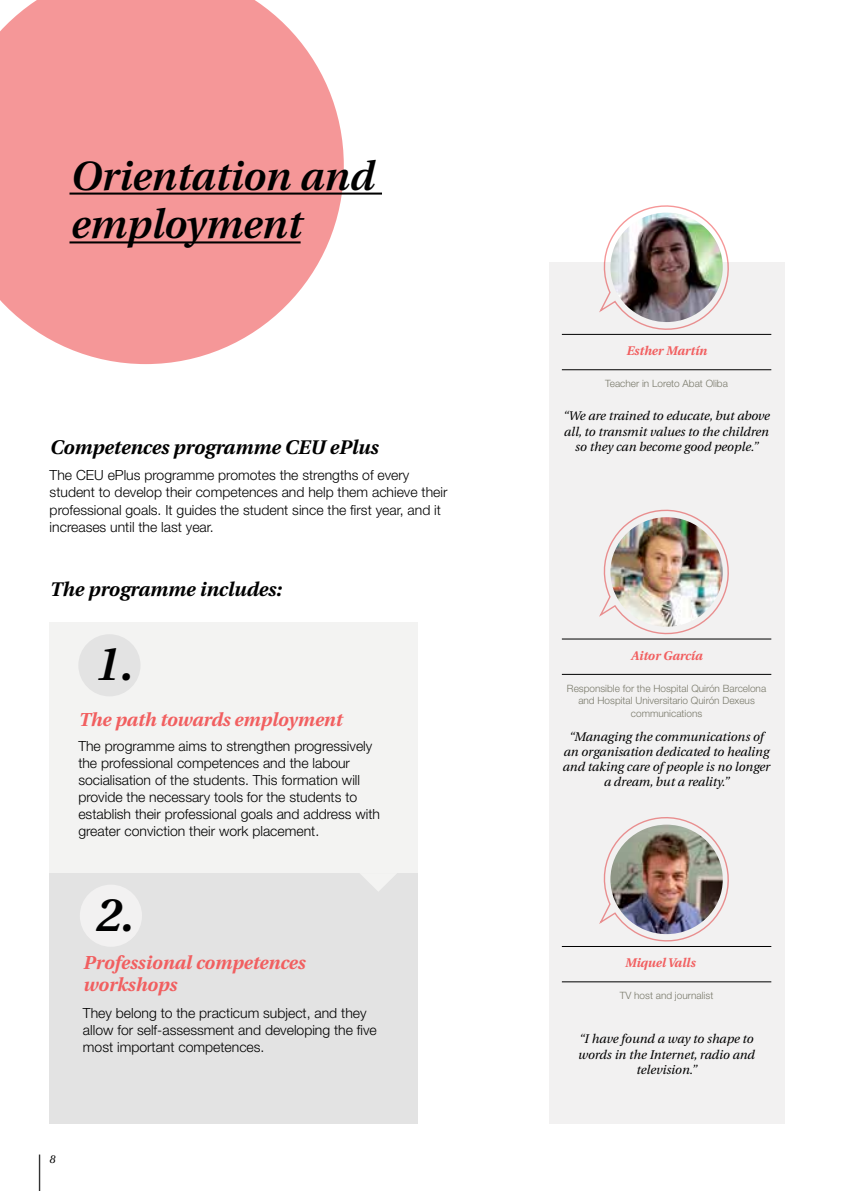
<style>
.page{position:relative;width:844px;height:1191px;background:#fff}
.page>*{position:absolute;margin:0;border:0;box-sizing:border-box;transform-origin:0 0}
.t1{font:italic 600 46.9px "Utopia";color:#000}
.t2{font:italic 600 40.77px/48.8px "Utopia";color:#000}
.t3{font:italic 700 19.78px "Utopia";color:#000}
.t4{font:italic 700 18.72px/22.6px "Utopia";color:#f15f60}
.t5{font:300 14px/17px "Helvetica Neue LT Std";color:#000}
.t6{font:italic 12.6px/15px "Utopia";color:#000;text-align:center}
.t7{font:italic 700 12.6px "Utopia";color:#f15f60}
.t8{font:italic 11.38px "Utopia";color:#000}
.t9{font:300 10.15px/12.6px "Helvetica Neue LT Std";color:#79796a;text-align:center}
</style>
<div class="page">
<div style="left:50px;top:622px;width:368px;height:251px;background:#f3f3f2"></div>
<div style="left:50px;top:873px;width:368px;height:250px;background:#e3e3e3"></div>
<svg style="left:360px;top:873px;width:37px;height:18px"></svg>
<div style="left:80px;top:884px;width:62px;height:62px;background:#f2f1f1;border-radius:50%"></div>
<div style="left:78px;top:634px;width:62px;height:62px;background:#e3e3e3;border-radius:50%"></div>
<div style="left:548px;top:262px;width:236px;height:862px;background:#f2f1f1"></div>
<svg style="left:0;top:0;width:344px;height:364px;background:#f6a4a5"></svg>
<hr style="left:69px;top:192px;width:313px;height:3px;background:#000">
<hr style="left:69px;top:241px;width:231px;height:2px;background:#000">
<hr style="left:561px;top:334px;width:210px;height:1px;background:#000">
<hr style="left:561px;top:638px;width:210px;height:1px;background:#000">
<hr style="left:561px;top:946px;width:210px;height:1px;background:#000">
<hr style="left:561px;top:369px;width:210px;height:1px;background:#000">
<hr style="left:561px;top:674px;width:210px;height:1px;background:#000">
<hr style="left:561px;top:981px;width:210px;height:1px;background:#000">
<img style="left:599px;top:817px;width:130px;height:125px">
<img style="left:576px;top:509px;width:175px;height:131px">
<img style="left:576px;top:205px;width:175px;height:130px">
<hr style="left:39px;top:1154px;width:1px;height:37px;background:#000">
<h2 class="t2" style="left:69px;top:152px;width:305px">Orientation and employment</h2>
<h3 class="t3" style="left:50px;top:436px;width:330px">Competences programme CEU ePlus</h3>
<p class="t5" style="left:50px;top:466px;width:399px;line-height:17.5px">The CEU ePlus programme promotes the strengths of every student to develop their competences and help them achieve their professional goals. It guides the student since the first year, and it increases until the last year.</p>
<h3 class="t3" style="left:50px;top:577px;width:233px">The programme includes:</h3>
<h1 class="t1" style="left:93px;top:637px;width:40px">1.</h1>
<h3 class="t4" style="left:78px;top:708px;width:265px">The path towards employment</h3>
<p class="t5" style="left:78px;top:737px;width:303px">The programme aims to strengthen progressively the professional competences and the labour socialisation of the students. This formation will provide the necessary tools for the students to establish their professional goals and address with greater conviction their work placement.</p>
<h1 class="t1" style="left:94px;top:889px;width:40px">2.</h1>
<h3 class="t4" style="left:83px;top:951px;width:223px">Professional competences workshops</h3>
<p class="t5" style="left:83px;top:1004px;width:295px">They belong to the practicum subject, and they allow for self-assessment and developing the five most important competences.</p>
<p class="t8" style="left:50px;top:1153px;width:8px">8</p>
<p class="t7" style="left:626px;top:343px;width:82px">Esther Martín</p>
<p class="t9" style="left:605px;top:377px;width:124px">Teacher in Loreto Abat Oliba</p>
<p class="t6" style="left:563px;top:409px;width:208px">“We are trained to educate, but above all, to transmit values to the children so they can become good people.”</p>
<p class="t7" style="left:630px;top:648px;width:73px">Aitor García</p>
<p class="t9" style="left:567px;top:681px;width:201px">Responsible for the Hospital Quirón Barcelona and Hospital Universitario Quirón Dexeus communications</p>
<p class="t6" style="left:562px;top:729px;width:209px">“Managing the communications of an organisation dedicated to healing and taking care of people is no longer a dream, but a reality.”</p>
<p class="t7" style="left:624px;top:955px;width:72px">Miquel Valls</p>
<p class="t9" style="left:619px;top:988px;width:95px">TV host and journalist</p>
<p class="t6" style="left:578px;top:1031px;width:178px">“I have found a way to shape to words in the Internet, radio and television.”</p>
</div>
